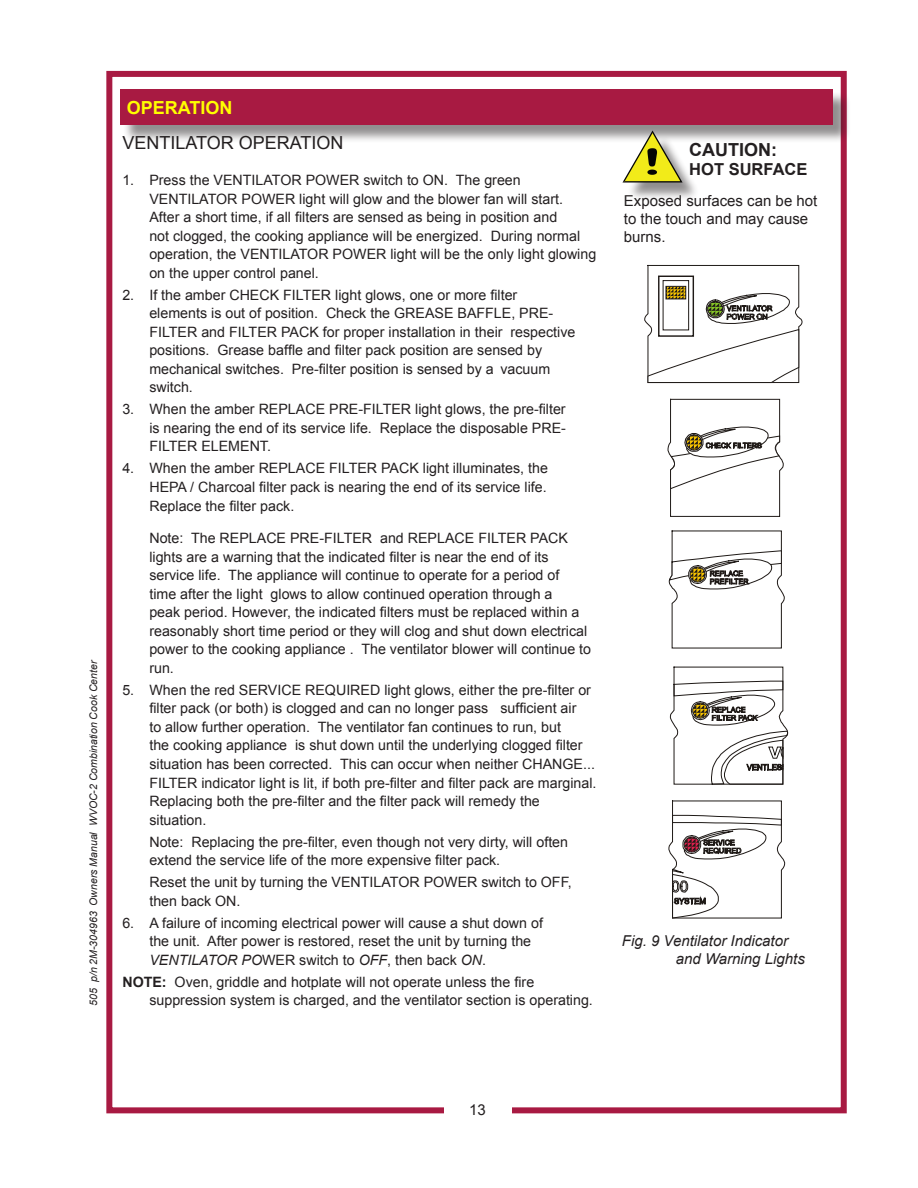
<style>
.page{position:relative;width:918px;height:1188px;background:#fff}
.page>*{position:absolute;margin:0;border:0;box-sizing:border-box;transform-origin:0 0}
.Body_Text{font:18px "Arial";color:#231f20}
.t1{font:700 18px "Arial";color:#ff0}
.Body_Text-2{font:700 18px "Arial";color:#231f20}
.Body_Text-3{font:700 16.5px "Arial";color:#231f20}
.t2{font:15px/18px "Arial";color:#231f20}
.t3{font:italic 15px/18px "Arial";color:#231f20}
.numbered_Text{font:14.25px/18.6px "Arial";color:#231f20}
.t4{font:italic 10.5px "Arial";color:#231f20}
.s1{font-style:italic}
.s2{font-weight:700}
</style>
<div class="page">
<div style="left:106px;top:71px;width:741px;height:1042px;border:6px solid #a81a42"></div>
<div style="left:444px;top:1100px;width:67px;height:22px;background:#fff"></div>
<div style="left:122px;top:92px;width:730px;height:52px;background:#231f20;opacity:.5"></div>
<div style="left:120px;top:89px;width:713px;height:36px;background:#a81a42"></div>
<svg style="left:669px;top:531px;width:116px;height:117px"></svg>
<svg style="left:668px;top:399px;width:116px;height:118px"></svg>
<svg style="left:644px;top:265px;width:158px;height:118px"></svg>
<svg style="left:670px;top:667px;width:118px;height:118px"></svg>
<svg style="left:668px;top:801px;width:117px;height:117px"></svg>
<div style="left:626px;top:134px;width:74px;height:67px;background:#231f20;opacity:.5"></div>
<svg style="left:622px;top:131px;width:61px;height:52px"></svg>
<p class="t4" style="left:87px;top:1006px;width:347px;rotate:-90deg">505 p/n 2M-304963 Owners Manual WVOC-2 Combination Cook Center</p>
<p class="t1" style="left:127px;top:95px;width:107px">OPERATION</p>
<p class="Body_Text" style="left:122px;top:131px;width:223px">VENTILATOR OPERATION</p>
<p class="numbered_Text" style="left:149px;top:171px;width:448px;text-indent:-27px">1. Press the VENTILATOR POWER switch to ON. The green VENTILATOR POWER light will glow and the blower fan will start.<br>After a short time, if all filters are sensed as being in position and<br>not clogged, the cooking appliance will be energized. During normal operation, the VENTILATOR POWER light will be the only light glowing on the upper control panel.</p>
<p class="numbered_Text" style="left:149px;top:286px;width:428px;text-indent:-27px">2. If the amber CHECK FILTER light glows, one or more filter elements is out of position. Check the GREASE BAFFLE, PRE-FILTER and FILTER PACK for proper installation in their respective positions. Grease baffle and filter pack position are sensed by mechanical switches. Pre-filter position is sensed by a vacuum switch.</p>
<p class="numbered_Text" style="left:149px;top:400px;width:418px;text-align:justify;text-indent:-27px">3. When the amber REPLACE PRE-FILTER light glows, the pre-filter is nearing the end of its service life. Replace the disposable PRE-FILTER ELEMENT.</p>
<p class="numbered_Text" style="left:149px;top:459px;width:400px;text-align:justify;text-indent:-27px">4. When the amber REPLACE FILTER PACK light illuminates, the HEPA / Charcoal filter pack is nearing the end of its service life.<br>Replace the filter pack.</p>
<p class="numbered_Text" style="left:149px;top:529px;width:443px">Note: The REPLACE PRE-FILTER and REPLACE FILTER PACK lights are a warning that the indicated filter is near the end of its service life. The appliance will continue to operate for a period of<br>time after the light glows to allow continued operation through a<br>peak period. However, the indicated filters must be replaced within a reasonably short time period or they will clog and shut down electrical power to the cooking appliance . The ventilator blower will continue to run.</p>
<p class="numbered_Text" style="left:149px;top:681px;width:449px;text-indent:-27px">5. When the red SERVICE REQUIRED light glows, either the pre-filter or filter pack (or both) is clogged and can no longer pass sufficient air<br>to allow further operation. The ventilator fan continues to run, but<br>the cooking appliance is shut down until the underlying clogged filter situation has been corrected. This can occur when neither CHANGE...<br>FILTER indicator light is lit, if both pre-filter and filter pack are marginal.<br>Replacing both the pre-filter and the filter pack will remedy the situation.</p>
<p class="numbered_Text" style="left:149px;top:832px;width:420px">Note: Replacing the pre-filter, even though not very dirty, will often extend the service life of the more expensive filter pack.</p>
<p class="numbered_Text" style="left:149px;top:873px;width:424px">Reset the unit by turning the VENTILATOR POWER switch to OFF, then back ON.</p>
<p class="numbered_Text" style="left:149px;top:914px;width:395px;text-indent:-27px">6. A failure of incoming electrical power will cause a shut down of the unit. After power is restored, reset the unit by turning the<br><span class="s1">VENTILATOR PO</span>WER switch to <span class="s1">OFF</span>, then back <span class="s1">ON</span>.</p>
<p class="numbered_Text" style="left:149px;top:973px;width:445px;text-indent:-27px"><span class="s2">NOTE:</span> Oven, griddle and hotplate will not operate unless the fire suppression system is charged, and the ventilator section is operating.</p>
<p class="Body_Text-2" style="left:689px;top:138px;width:89px">CAUTION:</p>
<p class="Body_Text-3" style="left:689px;top:158px;width:120px">HOT SURFACE</p>
<p class="t2" style="left:624px;top:192px;width:195px">Exposed surfaces can be hot to the touch and may cause burns.</p>
<p class="t3" style="left:676px;top:932px;width:130px;text-indent:-54px">Fig. 9 Ventilator Indicator and Warning Lights</p>
<p class="t2" style="left:469px;top:1101px;width:18px">13</p>
</div>
